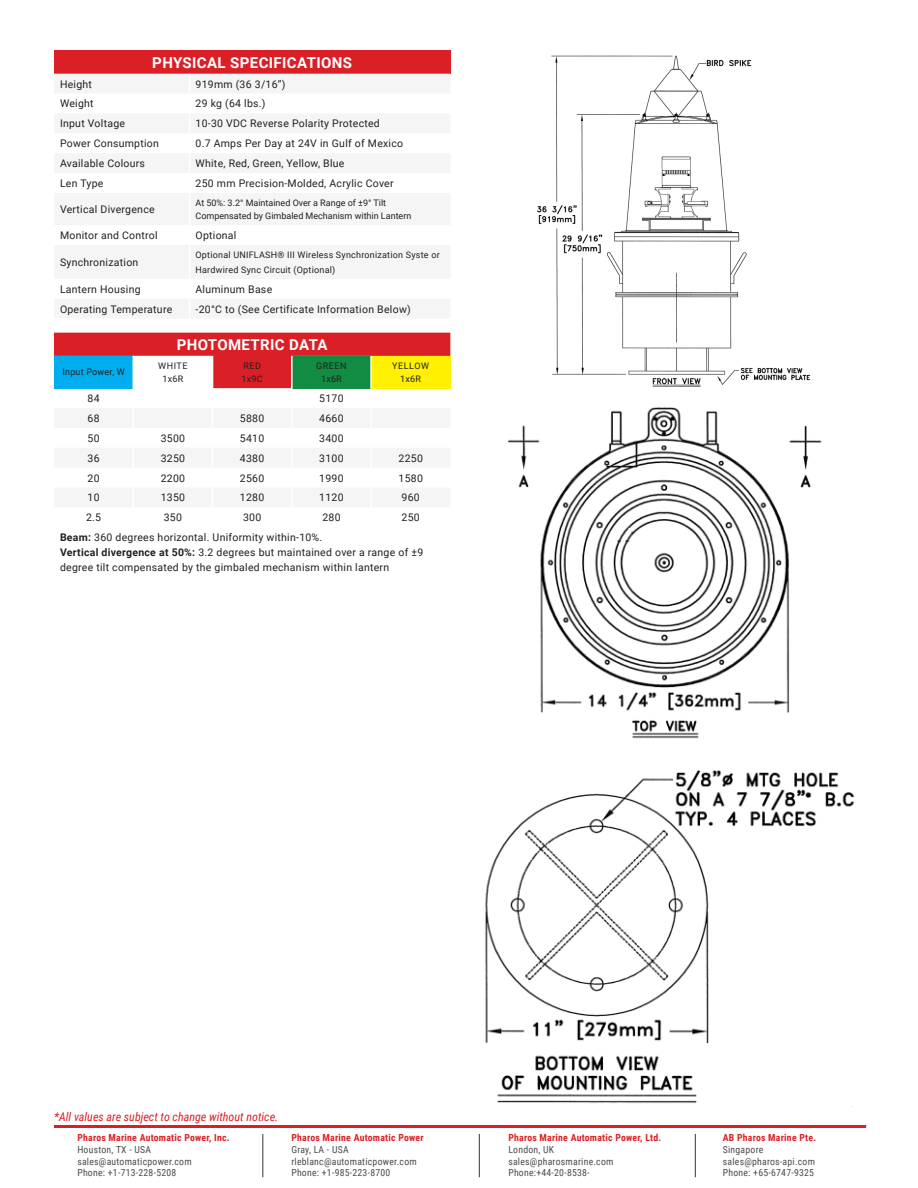
<style>
.page{position:relative;width:918px;height:1188px;background:#fff}
.page>*{position:absolute;margin:0;border:0;box-sizing:border-box;transform-origin:0 0}
.t1{font:700 15px "Roboto";letter-spacing:.025em;color:#fff}
.t2{font:italic 12px "Roboto Condensed";color:#da2026}
.t3{font:10.5px/15px "Roboto";letter-spacing:.025em;color:#231f20}
.t4{font:9.75px/11.7px "Roboto Condensed";letter-spacing:.025em;color:#4b4c4d}
.t5{font:9px/15px "Roboto";letter-spacing:.025em;color:#231f20}
.t6{font:9px "Roboto";color:#231f20}
.t7{font:9px/13.5px "Roboto";letter-spacing:.045em;color:#231f20;text-align:center}
.t8{font:9px/13.5px "Roboto";letter-spacing:.06em;color:#231f20;text-align:center}
.s1{font-weight:700}
.s2{font-weight:700;color:#da2026}
</style>
<div class="page">
<hr style="left:54px;top:1125px;width:812px;height:3px;background:#da2026">
<hr style="left:262px;top:1134px;width:1px;height:43px;background:#4b4c4d">
<hr style="left:479px;top:1134px;width:1px;height:43px;background:#4b4c4d">
<hr style="left:695px;top:1134px;width:1px;height:43px;background:#4b4c4d">
<img style="left:537px;top:55px;width:274px;height:332px">
<img style="left:507px;top:407px;width:315px;height:332px">
<div style="left:54px;top:50px;width:396px;height:24px;background:#da2026"></div>
<svg style="left:54px;top:333px;width:396px;height:56px;background:#b27258"></svg>
<img style="left:485px;top:770px;width:370px;height:337px">
<p class="t1" style="left:152px;top:52px;width:201px">PHYSICAL SPECIFICATIONS</p>
<p class="t3" style="left:60px;top:76px;width:34px">Height</p>
<p class="t3" style="left:196px;top:76px;width:92px">919mm (36 3/16”)</p>
<p class="t3" style="left:60px;top:96px;width:35px">Weight</p>
<p class="t3" style="left:196px;top:96px;width:72px">29 kg (64 lbs.)</p>
<p class="t3" style="left:60px;top:116px;width:67px">Input Voltage</p>
<p class="t3" style="left:196px;top:116px;width:186px">10‐30 VDC Reverse Polarity Protected</p>
<p class="t3" style="left:60px;top:136px;width:101px">Power Consumption</p>
<p class="t3" style="left:196px;top:136px;width:209px">0.7 Amps Per Day at 24V in Gulf of Mexico</p>
<p class="t3" style="left:60px;top:155px;width:87px">Available Colours</p>
<p class="t3" style="left:196px;top:155px;width:150px">White, Red, Green, Yellow, Blue</p>
<p class="t3" style="left:60px;top:175px;width:45px">Len Type</p>
<p class="t3" style="left:196px;top:175px;width:200px">250 mm Precision‐Molded, Acrylic Cover</p>
<p class="t3" style="left:60px;top:201px;width:96px">Vertical Divergence</p>
<p class="t6" style="left:196px;top:196px;width:192px">At 50%: 3.2° Maintained Over a Range of ±9° Tilt</p>
<p class="t6" style="left:196px;top:210px;width:217px">Compensated by Gimbaled Mechanism within Lantern</p>
<p class="t3" style="left:60px;top:227px;width:99px">Monitor and Control</p>
<p class="t3" style="left:196px;top:227px;width:42px">Optional</p>
<p class="t3" style="left:60px;top:254px;width:80px">Synchronization</p>
<p class="t5" style="left:196px;top:247px;width:246px">Optional UNIFLASH® III Wireless Synchronization Syste or<br>Hardwired Sync Circuit (Optional)</p>
<p class="t3" style="left:60px;top:281px;width:82px">Lantern Housing</p>
<p class="t3" style="left:196px;top:281px;width:78px">Aluminum Base</p>
<p class="t3" style="left:60px;top:301px;width:114px">Operating Temperature</p>
<p class="t3" style="left:196px;top:301px;width:217px">‐20°C to (See Certificate Information Below)</p>
<p class="t1" style="left:177px;top:334px;width:152px">PHOTOMETRIC DATA</p>
<p class="t5" style="left:62px;top:364px;width:64px">Input Power, W</p>
<p class="t7" style="left:158px;top:358px;width:31px">WHITE<br>1x6R</p>
<p class="t5" style="left:242px;top:358px;width:23px;line-height:13.5px">RED<br>1x9C</p>
<p class="t8" style="left:316px;top:358px;width:32px">GREEN<br>1x6R</p>
<p class="t5" style="left:392px;top:358px;width:38px">YELLOW</p>
<p class="t5" style="left:400px;top:371px;width:22px">1x6R</p>
<p class="t3" style="left:88px;top:390px;width:14px">84</p>
<p class="t3" style="left:319px;top:390px;width:26px">5170</p>
<p class="t3" style="left:88px;top:410px;width:14px">68</p>
<p class="t3" style="left:240px;top:410px;width:26px">5880</p>
<p class="t3" style="left:319px;top:410px;width:26px">4660</p>
<p class="t3" style="left:88px;top:430px;width:14px">50</p>
<p class="t3" style="left:161px;top:430px;width:26px">3500</p>
<p class="t3" style="left:240px;top:430px;width:26px">5410</p>
<p class="t3" style="left:319px;top:430px;width:26px">3400</p>
<p class="t3" style="left:88px;top:450px;width:14px">36</p>
<p class="t3" style="left:161px;top:450px;width:26px">3250</p>
<p class="t3" style="left:240px;top:450px;width:26px">4380</p>
<p class="t3" style="left:319px;top:450px;width:26px">3100</p>
<p class="t3" style="left:399px;top:450px;width:26px">2250</p>
<p class="t3" style="left:88px;top:470px;width:14px">20</p>
<p class="t3" style="left:161px;top:470px;width:26px">2200</p>
<p class="t3" style="left:240px;top:470px;width:26px">2560</p>
<p class="t3" style="left:319px;top:470px;width:26px">1990</p>
<p class="t3" style="left:399px;top:470px;width:26px">1580</p>
<p class="t3" style="left:88px;top:490px;width:14px">10</p>
<p class="t3" style="left:161px;top:490px;width:26px">1350</p>
<p class="t3" style="left:240px;top:490px;width:26px">1280</p>
<p class="t3" style="left:319px;top:490px;width:26px">1120</p>
<p class="t3" style="left:402px;top:490px;width:20px">960</p>
<p class="t3" style="left:86px;top:510px;width:17px">2.5</p>
<p class="t3" style="left:164px;top:510px;width:20px">350</p>
<p class="t3" style="left:243px;top:510px;width:20px">300</p>
<p class="t3" style="left:322px;top:510px;width:20px">280</p>
<p class="t3" style="left:402px;top:510px;width:20px">250</p>
<p class="t3" style="left:60px;top:530px;width:264px"><span class="s1">Beam:</span> 360 degrees horizontal. Uniformity within‐10%.</p>
<p class="t3" style="left:60px;top:545px;width:365px"><span class="s1">Vertical divergence at 50%:</span> 3.2 degrees but maintained over a range of ±9 degree tilt compensated by the gimbaled mechanism within lantern</p>
<p class="t2" style="left:54px;top:1108px;width:226px">*All values are subject to change without notice.</p>
<p class="t4" style="left:77px;top:1132px;width:154px"><span class="s2">Pharos Marine Automatic Power, Inc.<br></span>Houston, TX - USA sales@automaticpower.com<br>Phone: +1-713-228-5208</p>
<p class="t4" style="left:291px;top:1132px;width:134px"><span class="s2">Pharos Marine Automatic Power<br></span>Gray, LA - USA rleblanc@automaticpower.com<br>Phone: +1-985-223-8700</p>
<p class="t4" style="left:508px;top:1132px;width:155px"><span class="s2">Pharos Marine Automatic Power, Ltd.<br></span>London, UK sales@pharosmarine.com<br>Phone:+44-20-8538-</p>
<p class="t4" style="left:723px;top:1132px;width:95px"><span class="s2">AB Pharos Marine Pte.<br></span>Singapore sales@pharos-api.com</p>
<p class="t4" style="left:723px;top:1167px;width:93px">Phone: +65-6747-9325</p>
</div>
